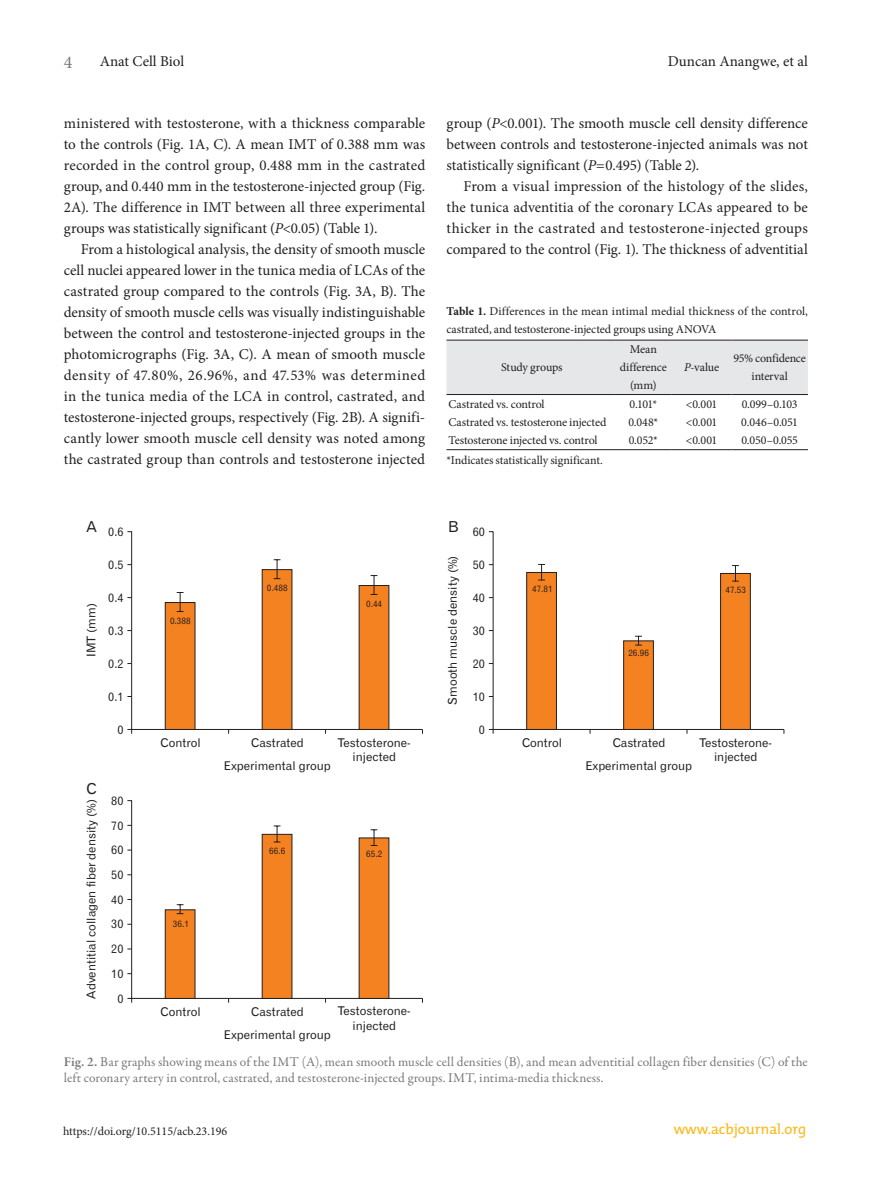
<style>
.page{position:relative;width:893px;height:1191px;background:#fff}
.page>*{position:absolute;margin:0;border:0;box-sizing:border-box;transform-origin:0 0}
.t1{font:18px "Minion Pro";color:#76787b}
.t2{font:15px/21px "Minion Pro";letter-spacing:-.005em;color:#231f20;text-align:justify}
.t3{font:15px "Gothic 720 BT Roman B";color:#231f20}
.t4{font:14.7px "The Mix";color:#fcb814}
.t5{font:13.5px/16.2px "Garamond Premr Pro";letter-spacing:.005em;color:#76787b}
.t6{font:12px/18px "Minion Pro";letter-spacing:-.01em;color:#231f20;text-align:center}
.t7{font:12px/24.8px "Gothic 720 BT Roman B";color:#231f20;text-align:center}
.t8{font:9px "Gothic 720 BT Roman B";color:#231f20}
.s1{font-style:italic}
.s2{font-weight:700}
.s3{font-weight:600}
</style>
<div class="page">
<div style="left:446px;top:341px;width:362px;height:53px;background:#e6e7e9"></div>
<hr style="left:446px;top:449px;width:169px;height:1px;background:#231f20">
<hr style="left:615px;top:449px;width:57px;height:1px;background:#231f20">
<hr style="left:672px;top:449px;width:59px;height:1px;background:#231f20">
<hr style="left:731px;top:449px;width:77px;height:1px;background:#231f20">
<hr style="left:446px;top:340px;width:169px;height:1px;background:#231f20">
<hr style="left:615px;top:340px;width:57px;height:1px;background:#231f20">
<hr style="left:672px;top:340px;width:59px;height:1px;background:#231f20">
<hr style="left:731px;top:340px;width:77px;height:1px;background:#231f20">
<hr style="left:446px;top:394px;width:169px;height:1px;background:#231f20">
<hr style="left:615px;top:394px;width:57px;height:1px;background:#231f20">
<hr style="left:672px;top:394px;width:59px;height:1px;background:#231f20">
<hr style="left:731px;top:394px;width:77px;height:1px;background:#231f20">
<svg style="left:274px;top:559px;width:6px;height:5px"></svg>
<div style="left:720px;top:573px;width:31px;height:157px;background:#f58220;border:1px solid #231f20"></div>
<svg style="left:127px;top:564px;width:613px;height:435px"></svg>
<div style="left:165px;top:909px;width:30px;height:89px;background:#f58220;border:1px solid #231f20"></div>
<svg style="left:177px;top:904px;width:7px;height:10px"></svg>
<div style="left:262px;top:834px;width:30px;height:164px;background:#f58220"></div>
<svg style="left:274px;top:825px;width:6px;height:17px"></svg>
<div style="left:359px;top:837px;width:30px;height:161px;background:#f58220"></div>
<svg style="left:371px;top:829px;width:6px;height:17px"></svg>
<p class="t1" style="left:64px;top:50px;width:10px">4</p>
<p class="t2" style="left:100px;top:50px;width:86px">Anat Cell Biol</p>
<p class="t2" style="left:668px;top:50px;width:142px">Duncan Anangwe, et al</p>
<p class="t2" style="left:64px;top:113px;width:363px">ministered with testosterone, with a thickness comparable to the controls (Fig. 1A, C). A mean IMT of 0.388 mm was recorded in the control group, 0.488 mm in the castrated group, and 0.440 mm in the testosterone-injected group (Fig.<br>2A). The difference in IMT between all three experimental groups was statistically significant (<span class="s1">P</span>&lt;0.05) (Table 1).</p>
<p class="t2" style="left:64px;top:239px;width:363px;text-indent:17px">From a histological analysis, the density of smooth muscle cell nuclei appeared lower in the tunica media of LCAs of the castrated group compared to the controls (Fig. 3A, B). The density of smooth muscle cells was visually indistinguishable between the control and testosterone-injected groups in the photomicrographs (Fig. 3A, C). A mean of smooth muscle density of 47.80%, 26.96%, and 47.53% was determined in the tunica media of the LCA in control, castrated, and testosterone-injected groups, respectively (Fig. 2B). A signifi&shy;cantly lower smooth muscle cell density was noted among the castrated group than controls and testosterone injected</p>
<p class="t3" style="left:87px;top:520px;width:12px">A</p>
<p class="t7" style="left:80px;top:657px;width:55px;rotate:-90deg">IMT (mm)</p>
<p class="t7" style="left:108px;top:520px;width:17px">0.6</p>
<p class="t7" style="left:108px;top:553px;width:17px">0.5</p>
<p class="t7" style="left:108px;top:586px;width:17px">0.4</p>
<p class="t7" style="left:108px;top:619px;width:17px">0.3</p>
<p class="t7" style="left:108px;top:652px;width:17px">0.2</p>
<p class="t7" style="left:108px;top:685px;width:17px">0.1</p>
<p class="t7" style="left:117px;top:718px;width:8px">0</p>
<p class="t3" style="left:87px;top:783px;width:12px">C</p>
<p class="t7" style="left:80px;top:998px;width:201px;rotate:-90deg">Adventitial collagen fiber density (%)</p>
<p class="t7" style="left:111px;top:789px;width:14px;text-align:justify">80<br>70<br>60<br>50<br>40<br>30<br>20<br>10</p>
<p class="t7" style="left:117px;top:987px;width:8px">0</p>
<p class="t8" style="left:170px;top:617px;width:22px">0.388</p>
<p class="t8" style="left:267px;top:584px;width:22px">0.488</p>
<p class="t8" style="left:366px;top:600px;width:18px">0.44</p>
<p class="t7" style="left:161px;top:731px;width:42px">Control</p>
<p class="t7" style="left:251px;top:731px;width:54px">Castrated</p>
<p class="t7" style="left:338px;top:736px;width:74px;line-height:14.4px">Testosterone&shy;injected</p>
<p class="t7" style="left:224px;top:754px;width:108px">Experimental group</p>
<p class="t8" style="left:173px;top:920px;width:18px">36.1</p>
<p class="t8" style="left:269px;top:847px;width:18px">66.6</p>
<p class="t8" style="left:366px;top:850px;width:18px">65.2</p>
<p class="t7" style="left:161px;top:1000px;width:42px">Control</p>
<p class="t7" style="left:251px;top:1000px;width:54px">Castrated</p>
<p class="t7" style="left:338px;top:1005px;width:74px;line-height:14.4px">Testosterone&shy;injected</p>
<p class="t7" style="left:224px;top:1023px;width:108px">Experimental group</p>
<p class="t2" style="left:446px;top:113px;width:363px">group (<span class="s1">P</span>&lt;0.001). The smooth muscle cell density difference between controls and testosterone-injected animals was not statistically significant (<span class="s1">P</span>=0.495) (Table 2).</p>
<p class="t2" style="left:446px;top:176px;width:363px;text-indent:17px">From a visual impression of the histology of the slides, the tunica adventitia of the coronary LCAs appeared to be thicker in the castrated and testosterone-injected groups compared to the control (Fig. 1). The thickness of adventitial</p>
<p class="t6" style="left:446px;top:302px;width:363px;text-align:left"><span class="s2">Table 1.</span> Differences in the mean intimal medial thickness of the control, castrated, and testosterone-injected groups using ANOVA</p>
<p class="t6" style="left:501px;top:358px;width:63px">Study groups</p>
<p class="t6" style="left:620px;top:340px;width:48px">Mean difference (mm)</p>
<p class="t6" style="left:684px;top:358px;width:37px"><span class="s1">P</span>-value</p>
<p class="t6" style="left:733px;top:349px;width:74px">95% confidence interval</p>
<p class="t6" style="left:449px;top:395px;width:97px">Castrated vs. control</p>
<p class="t6" style="left:629px;top:395px;width:29px">0.101*</p>
<p class="t6" style="left:686px;top:395px;width:33px">&lt;0.001</p>
<p class="t6" style="left:742px;top:395px;width:57px">0.099–0.103</p>
<p class="t6" style="left:449px;top:413px;width:159px">Castrated vs. testosterone injected</p>
<p class="t6" style="left:628px;top:413px;width:32px">0.048*</p>
<p class="t6" style="left:686px;top:413px;width:33px">&lt;0.001</p>
<p class="t6" style="left:741px;top:413px;width:58px">0.046–0.051</p>
<p class="t6" style="left:449px;top:431px;width:150px">Testosterone injected vs. control</p>
<p class="t6" style="left:629px;top:431px;width:31px">0.052*</p>
<p class="t6" style="left:686px;top:431px;width:33px">&lt;0.001</p>
<p class="t6" style="left:741px;top:431px;width:58px">0.050–0.055</p>
<p class="t6" style="left:446px;top:451px;width:158px">*Indicates statistically significant.</p>
<p class="t7" style="left:448px;top:520px;width:38px"><sup>B</sup> 60</p>
<p class="t7" style="left:473px;top:553px;width:14px">50</p>
<p class="t7" style="left:473px;top:586px;width:14px">40</p>
<p class="t7" style="left:473px;top:619px;width:14px">30</p>
<p class="t7" style="left:473px;top:652px;width:14px">20</p>
<p class="t7" style="left:441px;top:704px;width:150px;rotate:-90deg">Smooth muscle density (%)</p>
<p class="t7" style="left:473px;top:685px;width:14px">10</p>
<p class="t7" style="left:479px;top:718px;width:8px">0</p>
<p class="t8" style="left:532px;top:585px;width:22px">47.81</p>
<p class="t8" style="left:628px;top:649px;width:22px">26.96</p>
<p class="t8" style="left:725px;top:586px;width:22px">47.53</p>
<p class="t7" style="left:522px;top:731px;width:42px">Control</p>
<p class="t7" style="left:613px;top:731px;width:54px">Castrated</p>
<p class="t7" style="left:699px;top:736px;width:74px;line-height:14.4px">Testosterone&shy;injected</p>
<p class="t7" style="left:585px;top:754px;width:108px">Experimental group</p>
<p class="t5" style="left:64px;top:1054px;width:746px"><span class="s3">Fig. 2.</span> Bar graphs showing means of the IMT (A), mean smooth muscle cell densities (B), and mean adventitial collagen fiber densities (C) of the left coronary artery in control, castrated, and testosterone-injected groups. IMT, intima-media thickness.</p>
<p class="t6" style="left:63px;top:1122px;width:166px">https://doi.org/10.5115/acb.23.196</p>
<p class="t4" style="left:674px;top:1117px;width:134px">www.acbjournal.org</p>
</div>
